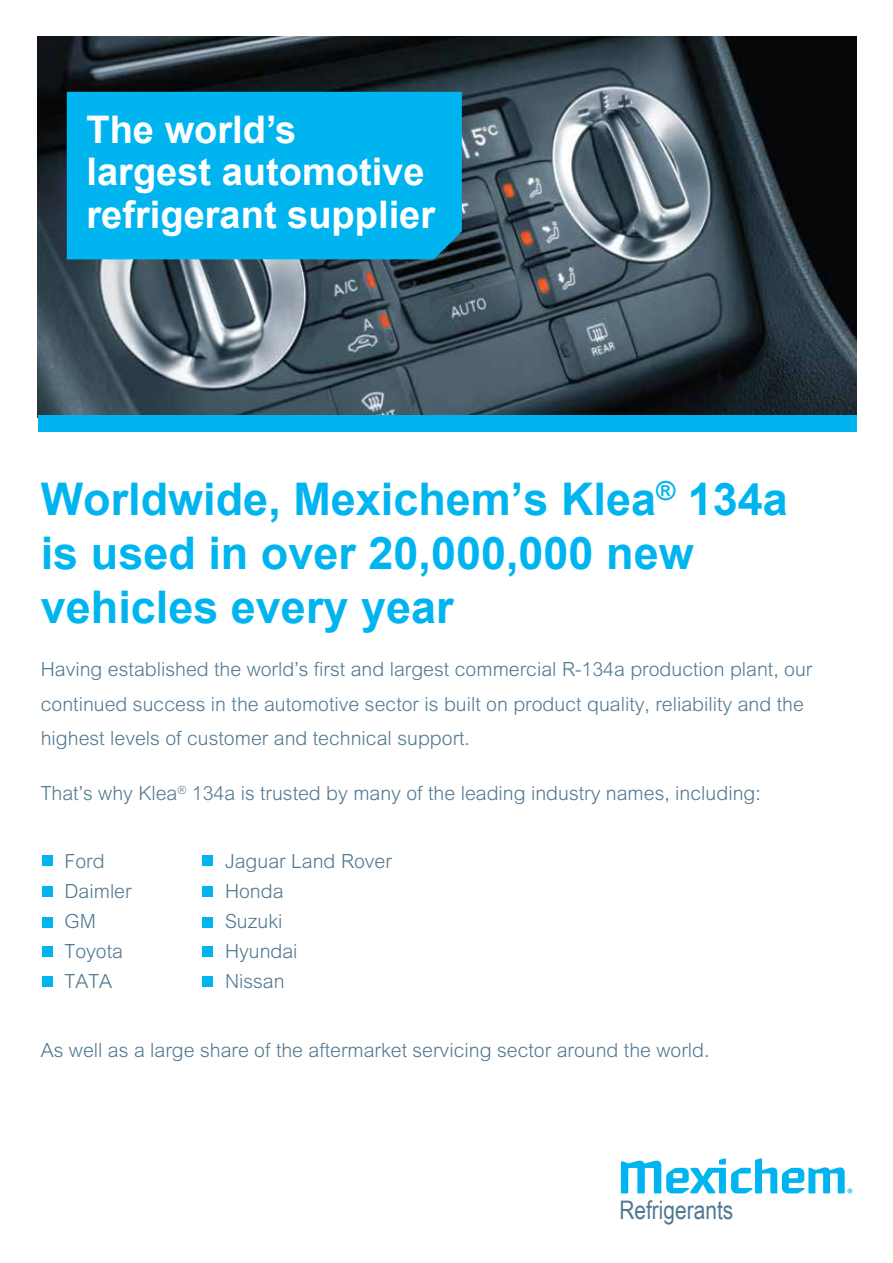
<style>
.page{position:relative;width:893px;height:1263px;background:#fff}
.page>*{position:absolute;margin:0;border:0;box-sizing:border-box;transform-origin:0 0}
.t1{font:700 45px/54px "Arial";color:#00b5ef}
.t2{font:700 37.95px/42.6px "Arial";color:#fff}
.t3{font:25.5px "Arial Narrow";color:#517891}
.t4{font:300 19.5px/30px "Arial MT Std";color:#517891}
</style>
<div class="page">
<img style="left:38px;top:36px;width:818px;height:379px">
<div style="left:67px;top:92px;width:395px;height:167px;background:#00b5ef"></div>
<svg style="left:621px;top:1158px;width:231px;height:35px"></svg>
<div style="left:38px;top:415px;width:818px;height:16px;background:#00b5ef"></div>
<div style="left:202px;top:855px;width:11px;height:11px;background:#00b5ef"></div>
<div style="left:42px;top:855px;width:11px;height:11px;background:#00b5ef"></div>
<div style="left:202px;top:886px;width:11px;height:11px;background:#00b5ef"></div>
<div style="left:42px;top:886px;width:11px;height:11px;background:#00b5ef"></div>
<div style="left:202px;top:917px;width:11px;height:10px;background:#00b5ef"></div>
<div style="left:42px;top:917px;width:11px;height:10px;background:#00b5ef"></div>
<div style="left:202px;top:946px;width:11px;height:11px;background:#00b5ef"></div>
<div style="left:42px;top:946px;width:11px;height:11px;background:#00b5ef"></div>
<div style="left:202px;top:976px;width:11px;height:11px;background:#00b5ef"></div>
<div style="left:42px;top:976px;width:11px;height:11px;background:#00b5ef"></div>
<h2 class="t2" style="left:87px;top:109px;width:350px">The world’s<br>largest automotive refrigerant supplier</h2>
<h1 class="t1" style="left:41px;top:474px;width:749px">Worldwide, Mexichem’s Klea<sup>®</sup> 134a is used in over 20,000,000 new vehicles every year</h1>
<p class="t4" style="left:41px;top:652px;width:773px;line-height:34px">Having established the world’s first and largest commercial R-134a production plant, our continued success in the automotive sector is built on product quality, reliability and the highest levels of customer and technical support.</p>
<p class="t4" style="left:41px;top:778px;width:722px">That’s why Klea<sup>®</sup> 134a is trusted by many of the leading industry names, including:</p>
<p class="t4" style="left:64px;top:846px;width:69px">Ford<br>Daimler<br>GM<br>Toyota<br>TATA</p>
<p class="t4" style="left:225px;top:846px;width:168px">Jaguar Land Rover<br>Honda<br>Suzuki<br>Hyundai<br>Nissan</p>
<p class="t4" style="left:41px;top:1035px;width:670px">As well as a large share of the aftermarket servicing sector around the world.</p>
<h3 class="t3" style="left:619px;top:1191px;width:116px">Refrigerants</h3>
</div>
